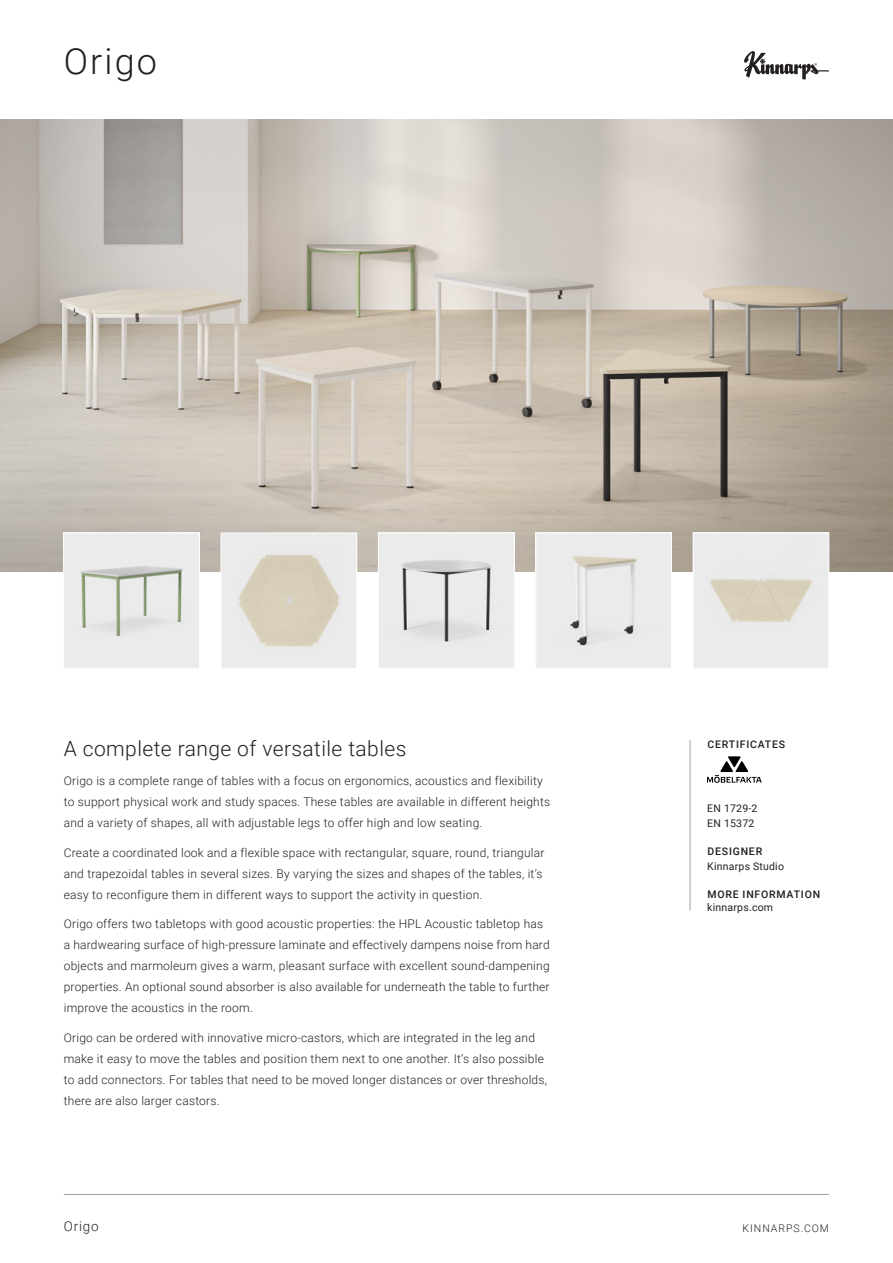
<style>
.page{position:relative;width:893px;height:1263px;background:#fff}
.page>*{position:absolute;margin:0;border:0;box-sizing:border-box;transform-origin:0 0}
.t1{font:300 36px "Roboto";letter-spacing:.06em;color:#231f20}
.t2{font:300 21px "Roboto";letter-spacing:.02em;color:#231f20}
.t3{font:300 13.5px "Roboto";letter-spacing:.06em;color:#231f20}
.t4{font:300 12px/21px "Roboto";letter-spacing:.02em;color:#231f20}
.t5{font:10.5px/15px "Roboto";letter-spacing:.02em;color:#231f20}
.t6{font:500 10.5px "Roboto";letter-spacing:.075em;color:#1d1d1b}
.t7{font:500 10.5px "Roboto";letter-spacing:.075em;color:#231f20}
.t8{font:300 10.5px "Roboto";letter-spacing:.095em;color:#231f20}
</style>
<div class="page">
<hr style="left:64px;top:1194px;width:765px;height:1px;background:#a2a6a8">
<svg style="left:744px;top:51px;width:85px;height:28px"></svg>
<img style="left:0;top:119px;width:893px;height:453px">
<img style="left:65px;top:535px;width:133px;height:132px">
<div style="left:63px;top:533px;width:137px;height:136px;border:1px solid #fff"></div>
<div style="left:221px;top:533px;width:136px;height:136px;background:#ebebeb"></div>
<img style="left:238px;top:554px;width:102px;height:93px">
<div style="left:221px;top:533px;width:136px;height:136px;border:1px solid #fff"></div>
<img style="left:380px;top:535px;width:132px;height:132px">
<div style="left:378px;top:533px;width:136px;height:136px;border:1px solid #fff"></div>
<img style="left:537px;top:535px;width:133px;height:132px">
<div style="left:535px;top:533px;width:137px;height:136px;border:1px solid #fff"></div>
<img style="left:695px;top:535px;width:132px;height:132px">
<div style="left:693px;top:533px;width:136px;height:136px;border:1px solid #fff"></div>
<hr style="left:690px;top:740px;width:1px;height:170px;background:#a2a6a8">
<svg style="left:707px;top:756px;width:55px;height:27px"></svg>
<h1 class="t1" style="left:64px;top:36px;width:95px">Origo</h1>
<h2 class="t2" style="left:64px;top:733px;width:344px">A complete range of versatile tables</h2>
<p class="t4" style="left:64px;top:770px;width:488px">Origo is a complete range of tables with a focus on ergonomics, acoustics and flexibility to support physical work and study spaces. These tables are available in different heights and a variety of shapes, all with adjustable legs to offer high and low seating.</p>
<p class="t4" style="left:64px;top:841px;width:482px">Create a coordinated look and a flexible space with rectangular, square, round, triangular and trapezoidal tables in several sizes. By varying the sizes and shapes of the tables, it’s easy to reconfigure them in different ways to support the activity in question.</p>
<p class="t4" style="left:64px;top:913px;width:487px">Origo offers two tabletops with good acoustic properties: the HPL Acoustic tabletop has a hardwearing surface of high-pressure laminate and effectively dampens noise from hard objects and marmoleum gives a warm, pleasant surface with excellent sound-dampening properties. An optional sound absorber is also available for underneath the table to further improve the acoustics in the room.</p>
<p class="t4" style="left:64px;top:1026px;width:485px">Origo can be ordered with innovative micro-castors, which are integrated in the leg and make it easy to move the tables and position them next to one another. It’s also possible to add connectors. For tables that need to be moved longer distances or over thresholds, there are also larger castors.</p>
<p class="t3" style="left:64px;top:1216px;width:36px">Origo</p>
<p class="t7" style="left:707px;top:737px;width:79px">CERTIFICATES</p>
<p class="t5" style="left:707px;top:800px;width:52px">EN 1729-2<br>EN 15372</p>
<p class="t6" style="left:707px;top:844px;width:56px">DESIGNER</p>
<p class="t5" style="left:707px;top:858px;width:78px">Kinnarps Studio</p>
<p class="t5" style="left:707px;top:899px;width:67px">kinnarps.com</p>
<p class="t6" style="left:707px;top:887px;width:114px">MORE INFORMATION</p>
<p class="t8" style="left:742px;top:1220px;width:88px">KINNARPS.COM</p>
</div>
